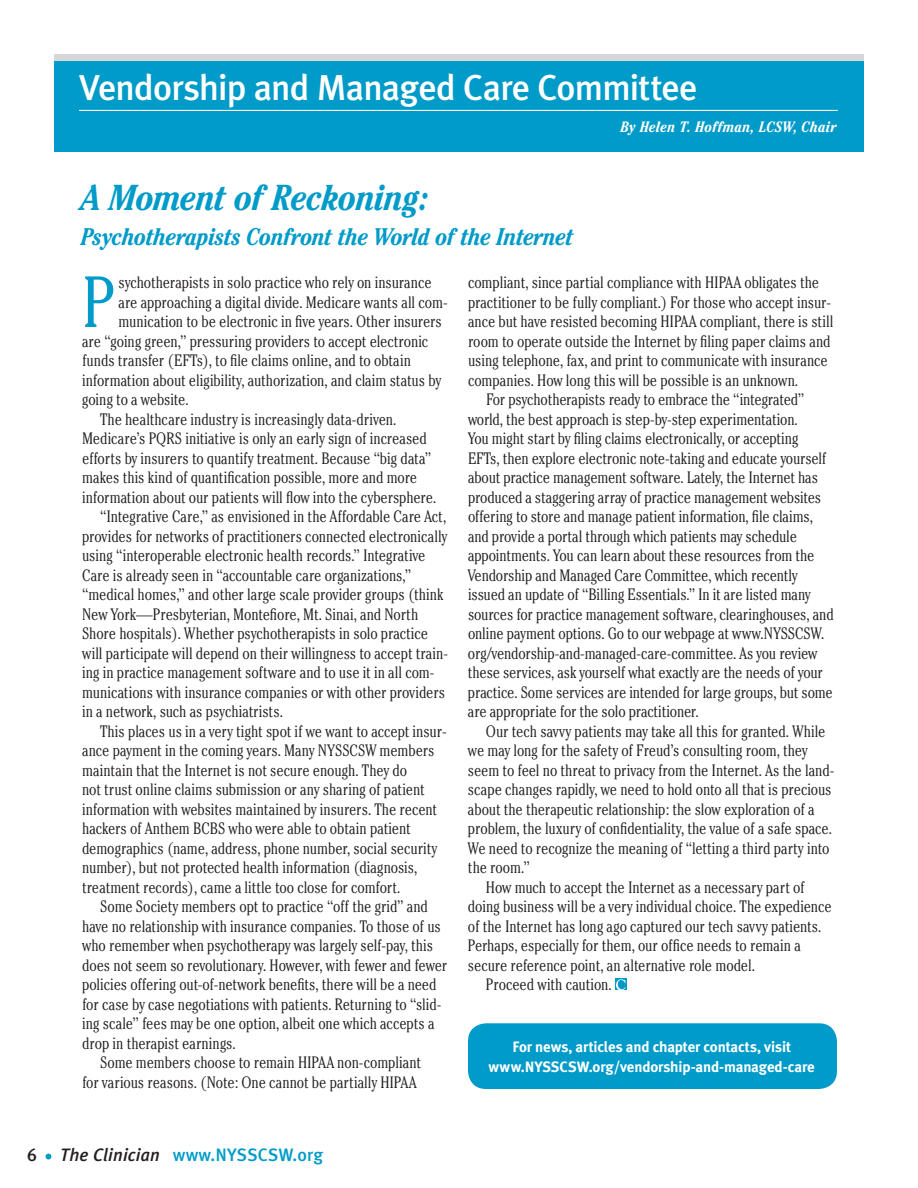
<style>
.page{position:relative;width:918px;height:1188px;background:#fff}
.page>*{position:absolute;margin:0;border:0;box-sizing:border-box;transform-origin:0 0}
.t1{font:300 condensed 72.15px "Cheltenham";color:#009bc8}
.t2{font:500 36px "Meta Plus";letter-spacing:-.025em;color:#fff}
.t3{font:italic 700 condensed 36px "Cheltenham";letter-spacing:-.02em;color:#009bc8}
.t4{font:italic 700 condensed 24px "Cheltenham";letter-spacing:-.015em;color:#009bc8}
.t5{font:500 18px "Meta Plus";letter-spacing:.01em;color:#009bc8}
.t6{font:500 18px "Meta Plus";color:#231f20}
.t7{font:300 condensed 16.5px "Cheltenham";letter-spacing:-.005em;color:#231f20}
.t8{font:700 15px/19.5px "Meta Plus";letter-spacing:-.01em;color:#fff;text-align:center}
.t9{font:italic 700 condensed 15px "Cheltenham";letter-spacing:.015em;color:#fff}
.s1{font-style:italic;color:#231f20}
</style>
<div class="page">
<svg style="left:46px;top:1154px;width:5px;height:6px"></svg>
<div style="left:54px;top:54px;width:810px;height:98px;background:#009bc8"></div>
<div style="left:54px;top:54px;width:810px;height:7px;background:#d6d7d9"></div>
<hr style="left:79px;top:110px;width:759px;height:1px;background:#fff">
<div style="left:615px;top:978px;width:12px;height:12px;background:#009bc8"></div>
<svg style="left:616px;top:979px;width:10px;height:11px"></svg>
<div style="left:468px;top:1023px;width:369px;height:66px;background:#009bc8;border-radius:18px"></div>
<h2 class="t2" style="left:79px;top:67px;width:620px">Vendorship and Managed Care Committee</h2>
<p class="t9" style="left:621px;top:118px;width:217px">By Helen T. Hoffman, LCSW, Chair</p>
<h2 class="t3" style="left:81px;top:176px;width:349px">A Moment of Reckoning:</h2>
<h3 class="t4" style="left:81px;top:222px;width:494px">Psychotherapists Confront the World of the Internet</h3>
<h1 class="t1" style="left:82px;top:260px;width:34px">P</h1>
<p class="t7" style="left:119px;top:273px;width:315px">sychotherapists in solo practice who rely on insurance</p>
<p class="t7" style="left:119px;top:292px;width:331px">are approaching a digital divide. Medicare wants all com-</p>
<p class="t7" style="left:119px;top:312px;width:325px">munication to be electronic in five years. Other insurers</p>
<p class="t7" style="left:82px;top:331px;width:348px">are “going green,” pressuring providers to accept electronic</p>
<p class="t7" style="left:82px;top:351px;width:330px">funds transfer (EFTs), to file claims online, and to obtain</p>
<p class="t7" style="left:82px;top:370px;width:361px">information about eligibility, authorization, and claim status by</p>
<p class="t7" style="left:82px;top:390px;width:108px">going to a website.</p>
<p class="t7" style="left:100px;top:409px;width:298px">The healthcare industry is increasingly data-driven.</p>
<p class="t7" style="left:82px;top:429px;width:346px">Medicare’s PQRS initiative is only an early sign of increased</p>
<p class="t7" style="left:82px;top:448px;width:351px">efforts by insurers to quantify treatment. Because “big data”</p>
<p class="t7" style="left:82px;top:468px;width:337px">makes this kind of quantification possible, more and more</p>
<p class="t7" style="left:82px;top:487px;width:356px">information about our patients will flow into the cybersphere.</p>
<p class="t7" style="left:100px;top:507px;width:348px">“Integrative Care,” as envisioned in the Affordable Care Act,</p>
<p class="t7" style="left:82px;top:526px;width:367px">provides for networks of practitioners connected electronically</p>
<p class="t7" style="left:82px;top:546px;width:345px">using “interoperable electronic health records.” Integrative</p>
<p class="t7" style="left:82px;top:565px;width:331px">Care is already seen in “accountable care organizations,”</p>
<p class="t7" style="left:82px;top:585px;width:363px">“medical homes,” and other large scale provider groups (think</p>
<p class="t7" style="left:82px;top:604px;width:338px">New York—Presbyterian, Montefiore, Mt. Sinai, and North</p>
<p class="t7" style="left:82px;top:624px;width:348px">Shore hospitals). Whether psychotherapists in solo practice</p>
<p class="t7" style="left:82px;top:643px;width:367px">will participate will depend on their willingness to accept train-</p>
<p class="t7" style="left:82px;top:663px;width:354px">ing in practice management software and to use it in all com-</p>
<p class="t7" style="left:82px;top:682px;width:365px">munications with insurance companies or with other providers</p>
<p class="t7" style="left:82px;top:702px;width:202px">in a network, such as psychiatrists.</p>
<p class="t7" style="left:100px;top:721px;width:348px">This places us in a very tight spot if we want to accept insur-</p>
<p class="t7" style="left:82px;top:741px;width:354px">ance payment in the coming years. Many NYSSCSW members</p>
<p class="t7" style="left:82px;top:760px;width:326px">maintain that the Internet is not secure enough. They do</p>
<p class="t7" style="left:82px;top:780px;width:344px">not trust online claims submission or any sharing of patient</p>
<p class="t7" style="left:82px;top:799px;width:357px">information with websites maintained by insurers. The recent</p>
<p class="t7" style="left:82px;top:819px;width:330px">hackers of Anthem BCBS who were able to obtain patient</p>
<p class="t7" style="left:82px;top:838px;width:357px">demographics (name, address, phone number, social security</p>
<p class="t7" style="left:82px;top:858px;width:337px">number), but not protected health information (diagnosis,</p>
<p class="t7" style="left:82px;top:877px;width:320px">treatment records), came a little too close for comfort.</p>
<p class="t7" style="left:100px;top:897px;width:329px">Some Society members opt to practice “off the grid” and</p>
<p class="t7" style="left:82px;top:916px;width:360px">have no relationship with insurance companies. To those of us</p>
<p class="t7" style="left:82px;top:936px;width:353px">who remember when psychotherapy was largely self-pay, this</p>
<p class="t7" style="left:82px;top:955px;width:367px">does not seem so revolutionary. However, with fewer and fewer</p>
<p class="t7" style="left:82px;top:975px;width:356px">policies offering out-of-network benefits, there will be a need</p>
<p class="t7" style="left:82px;top:994px;width:361px">for case by case negotiations with patients. Returning to “slid-</p>
<p class="t7" style="left:82px;top:1014px;width:354px">ing scale” fees may be one option, albeit one which accepts a</p>
<p class="t7" style="left:82px;top:1033px;width:155px">drop in therapist earnings.</p>
<p class="t7" style="left:100px;top:1053px;width:323px">Some members choose to remain HIPAA non-compliant</p>
<p class="t7" style="left:82px;top:1072px;width:336px">for various reasons. (Note: One cannot be partially HIPAA</p>
<p class="t7" style="left:468px;top:273px;width:353px">compliant, since partial compliance with HIPAA obligates the</p>
<p class="t7" style="left:468px;top:292px;width:365px">practitioner to be fully compliant.) For those who accept insur-</p>
<p class="t7" style="left:468px;top:312px;width:367px">ance but have resisted becoming HIPAA compliant, there is still</p>
<p class="t7" style="left:468px;top:331px;width:364px">room to operate outside the Internet by filing paper claims and</p>
<p class="t7" style="left:468px;top:351px;width:361px">using telephone, fax, and print to communicate with insurance</p>
<p class="t7" style="left:468px;top:370px;width:332px">companies. How long this will be possible is an unknown.</p>
<p class="t7" style="left:486px;top:390px;width:320px">For psychotherapists ready to embrace the “integrated”</p>
<p class="t7" style="left:468px;top:409px;width:331px">world, the best approach is step-by-step experimentation.</p>
<p class="t7" style="left:468px;top:429px;width:332px">You might start by filing claims electronically, or accepting</p>
<p class="t7" style="left:468px;top:448px;width:360px">EFTs, then explore electronic note-taking and educate yourself</p>
<p class="t7" style="left:468px;top:468px;width:352px">about practice management software. Lately, the Internet has</p>
<p class="t7" style="left:468px;top:487px;width:355px">produced a staggering array of practice management websites</p>
<p class="t7" style="left:468px;top:507px;width:346px">offering to store and manage patient information, file claims,</p>
<p class="t7" style="left:468px;top:526px;width:331px">and provide a portal through which patients may schedule</p>
<p class="t7" style="left:468px;top:546px;width:348px">appointments. You can learn about these resources from the</p>
<p class="t7" style="left:468px;top:565px;width:331px">Vendorship and Managed Care Committee, which recently</p>
<p class="t7" style="left:468px;top:585px;width:344px">issued an update of “Billing Essentials.” In it are listed many</p>
<p class="t7" style="left:468px;top:604px;width:367px">sources for practice management software, clearinghouses, and</p>
<p class="t7" style="left:468px;top:624px;width:358px">online payment options. Go to our webpage at www.NYSSCSW.</p>
<p class="t7" style="left:468px;top:643px;width:351px">org/vendorship-and-managed-care-committee. As you review</p>
<p class="t7" style="left:468px;top:663px;width:357px">these services, ask yourself what exactly are the needs of your</p>
<p class="t7" style="left:468px;top:682px;width:366px">practice. Some services are intended for large groups, but some</p>
<p class="t7" style="left:468px;top:702px;width:232px">are appropriate for the solo practitioner.</p>
<p class="t7" style="left:486px;top:721px;width:341px">Our tech savvy patients may take all this for granted. While</p>
<p class="t7" style="left:468px;top:741px;width:341px">we may long for the safety of Freud’s consulting room, they</p>
<p class="t7" style="left:468px;top:760px;width:368px">seem to feel no threat to privacy from the Internet. As the land-</p>
<p class="t7" style="left:468px;top:780px;width:365px">scape changes rapidly, we need to hold onto all that is precious</p>
<p class="t7" style="left:468px;top:799px;width:348px">about the therapeutic relationship: the slow exploration of a</p>
<p class="t7" style="left:468px;top:819px;width:365px">problem, the luxury of confidentiality, the value of a safe space.</p>
<p class="t7" style="left:468px;top:838px;width:363px">We need to recognize the meaning of “letting a third party into</p>
<p class="t7" style="left:468px;top:858px;width:63px">the room.”</p>
<p class="t7" style="left:486px;top:877px;width:320px">How much to accept the Internet as a necessary part of</p>
<p class="t7" style="left:468px;top:897px;width:365px">doing business will be a very individual choice. The expedience</p>
<p class="t7" style="left:468px;top:916px;width:355px">of the Internet has long ago captured our tech savvy patients.</p>
<p class="t7" style="left:468px;top:936px;width:334px">Perhaps, especially for them, our office needs to remain a</p>
<p class="t7" style="left:468px;top:955px;width:288px">secure reference point, an alternative role model.</p>
<p class="t7" style="left:486px;top:975px;width:127px">Proceed with caution.</p>
<p class="t8" style="left:489px;top:1037px;width:328px">For news, articles and chapter contacts, visit www.NYSSCSW.org/vendorship-and-managed-care</p>
<p class="t6" style="left:27px;top:1144px;width:11px">6</p>
<p class="t5" style="left:60px;top:1144px;width:265px"><span class="s1">The Clinician</span> www.NYSSCSW.org</p>
</div>
